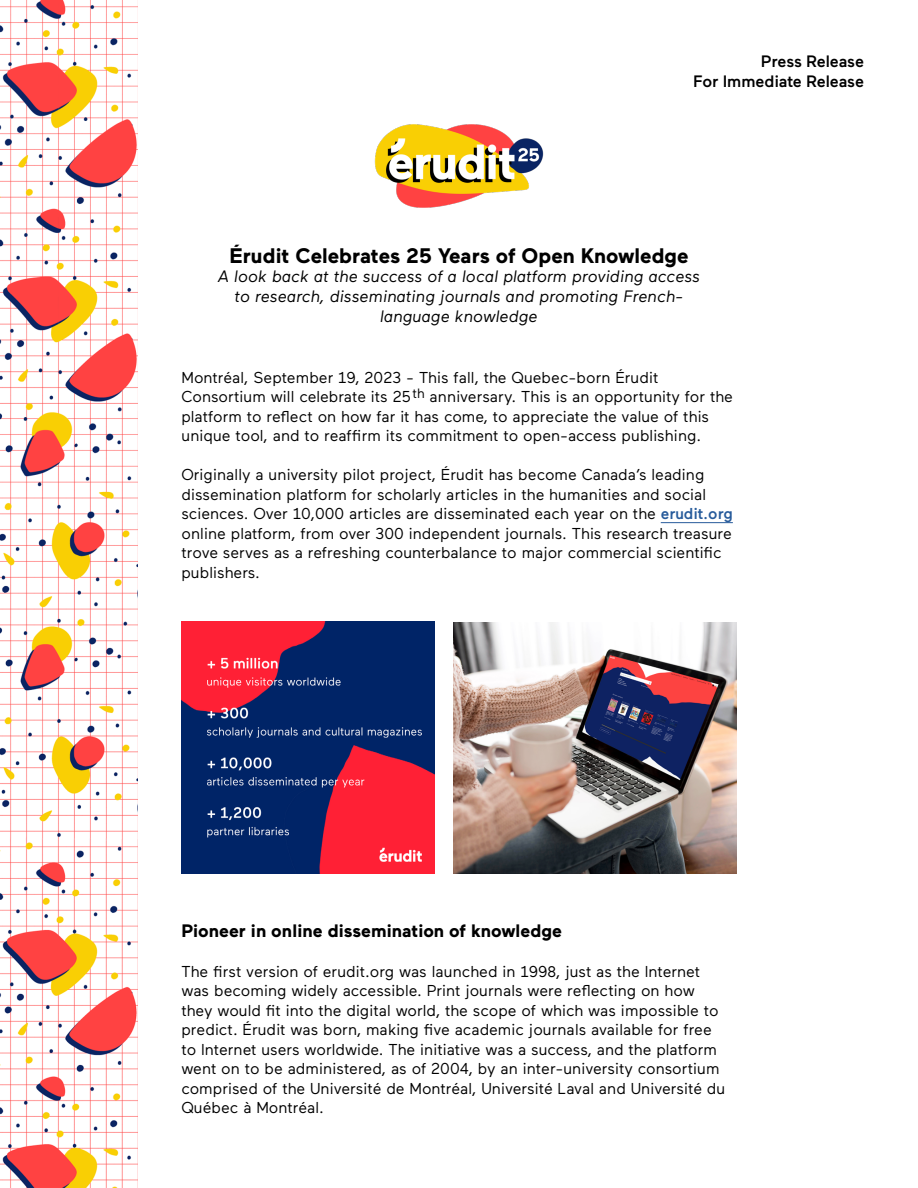
<style>
.page{position:relative;width:918px;height:1188px;background:#fff}
.page>*{position:absolute;margin:0;border:0;box-sizing:border-box;transform-origin:0 0}
.t1{font:700 21px "Maax";color:#000}
.t2{font:700 18px "Maax";color:#000}
.t3{font:italic 16.5px/19.8px "Maax";color:#000;text-align:center}
.t4{font:500 16.5px/19.8px "Maax";color:#000;text-align:right}
.t5{font:15.75px/19.5px "Maax";color:#000}
.s1{font-weight:500;color:#275b9b}
</style>
<div class="page">
<img style="left:0;top:0;width:138px;height:1188px">
<img style="left:374px;top:124px;width:170px;height:84px">
<hr style="left:661px;top:522px;width:72px;height:1px;background:#275b9b">
<img style="left:181px;top:621px;width:253px;height:253px">
<img style="left:454px;top:622px;width:283px;height:251px">
<p class="t4" style="left:693px;top:51px;width:172px">Press Release<br>For Immediate Release</p>
<h1 class="t1" style="left:229px;top:244px;width:461px">Érudit Celebrates 25 Years of Open Knowledge</h1>
<p class="t3" style="left:218px;top:267px;width:484px">A look back at the success of a local platform providing access to research, disseminating journals and promoting French&shy;language knowledge</p>
<p class="t5" style="left:181px;top:368px;width:553px">Montréal, September 19, 2023 - This fall, the Quebec-born Érudit Consortium will celebrate its 25<sup>th</sup> anniversary. This is an opportunity for the platform to reflect on how far it has come, to appreciate the value of this unique tool, and to reaffirm its commitment to open-access publishing.</p>
<p class="t5" style="left:181px;top:465px;width:553px">Originally a university pilot project, Érudit has become Canada’s leading dissemination platform for scholarly articles in the humanities and social sciences. Over 10,000 articles are disseminated each year on the <span class="s1">erudit.org </span>online platform, from over 300 independent journals. This research treasure trove serves as a refreshing counterbalance to major commercial scientific publishers.</p>
<p class="t2" style="left:181px;top:921px;width:382px">Pioneer in online dissemination of knowledge</p>
<p class="t5" style="left:181px;top:962px;width:545px">The first version of erudit.org was launched in 1998, just as the Internet was becoming widely accessible. Print journals were reflecting on how they would fit into the digital world, the scope of which was impossible to predict. Érudit was born, making five academic journals available for free to Internet users worldwide. The initiative was a success, and the platform went on to be administered, as of 2004, by an inter-university consortium comprised of the Université de Montréal, Université Laval and Université du Québec à Montréal.</p>
</div>
